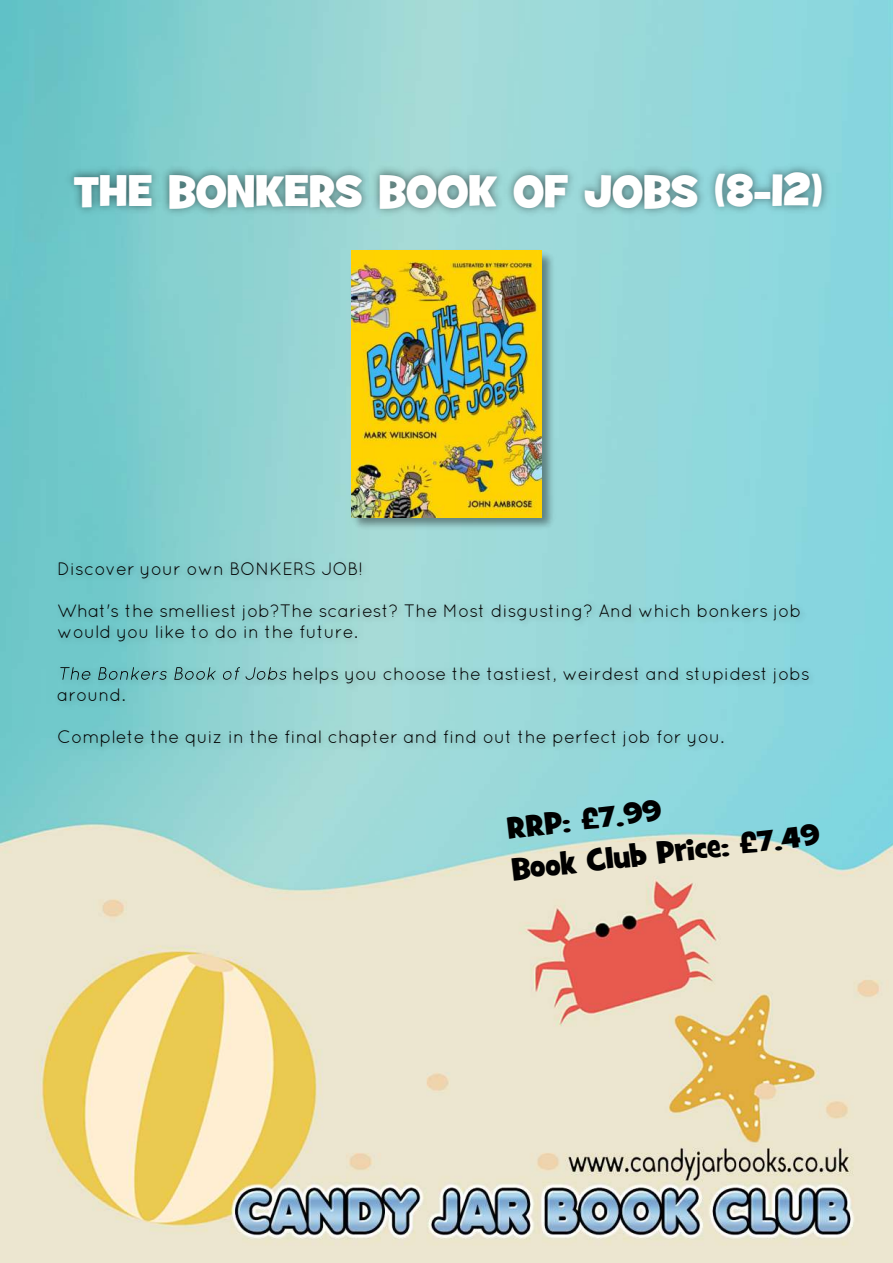
<style>
.page{position:relative;width:893px;height:1263px;background:#fff}
.page>*{position:absolute;margin:0;border:0;box-sizing:border-box;transform-origin:0 0}
.t1{font:45px "Grilled Cheese BTN";color:#fff}
.t2{font:30px/40.8px "Grilled Cheese BTN";color:#000}
.t3{font:18px/21px "Quicksand";color:#000}
</style>
<div class="page">
<img style="left:1px;top:1px;width:892px;height:1262px">
<img style="left:0;top:149px;width:893px;height:199px">
<img style="left:349px;top:249px;width:208px;height:284px">
<img style="left:352px;top:251px;width:189px;height:266px">
<img style="left:49px;top:549px;width:802px;height:257px">
<svg style="left:60px;top:667px;width:30px;height:13px"></svg>
<svg style="left:98px;top:667px;width:69px;height:13px"></svg>
<svg style="left:174px;top:667px;width:42px;height:13px"></svg>
<svg style="left:223px;top:667px;width:17px;height:13px"></svg>
<svg style="left:246px;top:667px;width:40px;height:13px"></svg>
<h1 class="t1" style="left:74px;top:161px;width:750px">THE BONKERS BOOK OF JOBS (8-12)</h1>
<p class="t3" style="left:57px;top:558px;width:307px">Discover your own BONKERS JOB!</p>
<p class="t3" style="left:57px;top:600px;width:746px">What's the smelliest job?The scariest? The Most disgusting? And which bonkers job would you like to do in the future.</p>
<p class="t3" style="left:292px;top:663px;width:519px">helps you choose the tastiest, weirdest and stupidest jobs</p>
<p class="t3" style="left:57px;top:684px;width:70px">around.</p>
<p class="t3" style="left:57px;top:726px;width:668px">Complete the quiz in the final chapter and find out the perfect job for you.</p>
<h2 class="t2" style="left:505px;top:808px;width:311px;rotate:-6deg">RRP: £7.99<br>Book Club Price: £7.49</h2>
</div>
